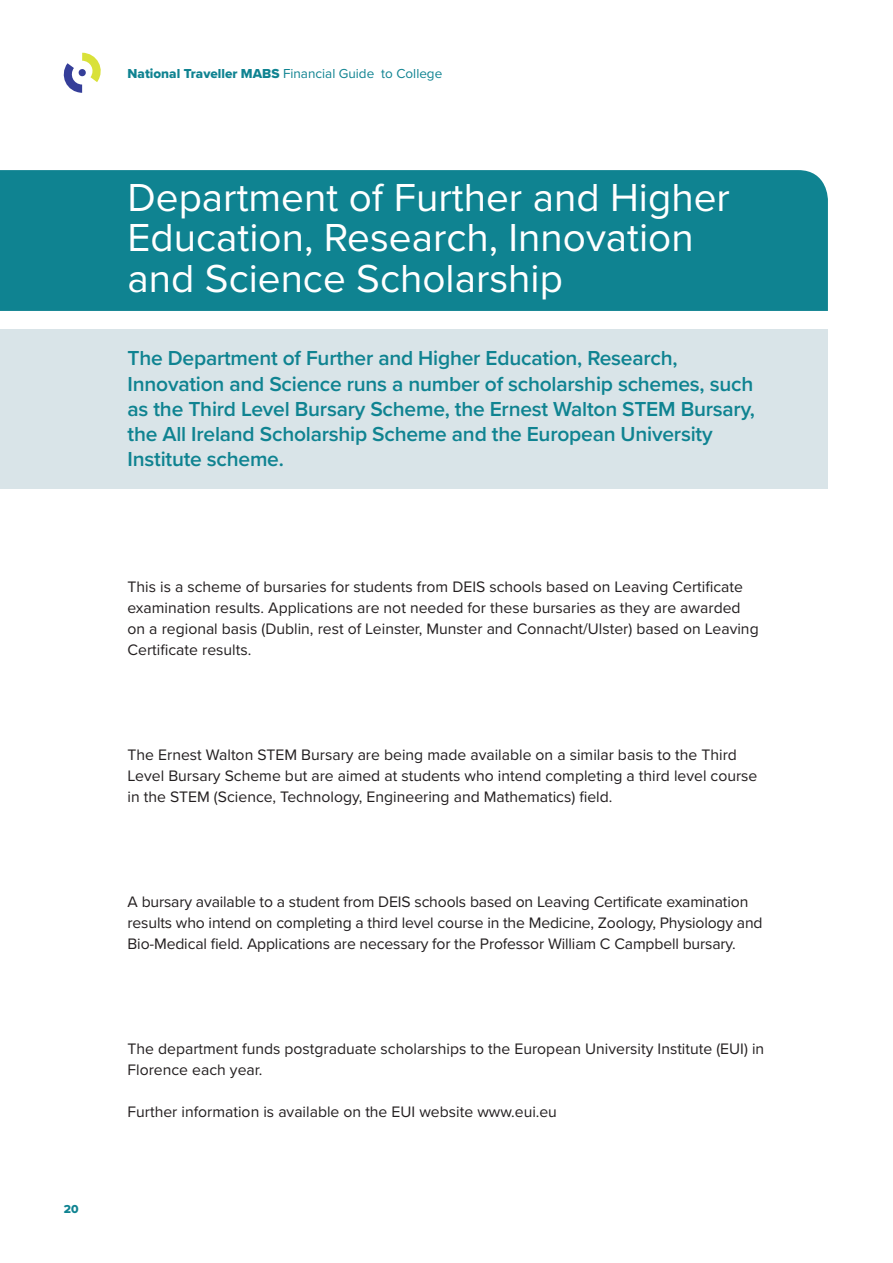
<style>
.page{position:relative;width:893px;height:1263px;background:#fff}
.page>*{position:absolute;margin:0;border:0;box-sizing:border-box;transform-origin:0 0}
.t1{font:40.5px/40.5px "Proxima Nova";color:#fff}
.t2{font:600 21px/25.2px "Proxima Nova";letter-spacing:-.01em;color:#0f8391}
.t3{font:15.75px/21px "Proxima Nova";color:#231f20}
.t4{font:13.5px "Proxima Nova";color:#0f8391}
.t5{font:12px "Proxima Nova Extrabld";color:#0f8391}
.s1{font-family:"Proxima Nova Extrabld"}
</style>
<div class="page">
<svg style="left:63px;top:53px;width:38px;height:40px"></svg>
<div style="left:0;top:330px;width:828px;height:159px;background:#d9e4e8"></div>
<div style="left:0;top:170px;width:828px;height:141px;background:#0f8391"></div>
<p class="t5" style="left:64px;top:1204px;width:16px">20</p>
<p class="t4" style="left:128px;top:68px;width:316px"><span class="s1">National Traveller MABS</span> Financial Guide to College</p>
<h1 class="t1" style="left:128px;top:179px;width:604px">Department of Further and Higher<br>Education, Research, Innovation and Science Scholarship</h1>
<p class="t2" style="left:128px;top:347px;width:629px">The Department of Further and Higher Education, Research, Innovation and Science runs a number of scholarship schemes, such as the Third Level Bursary Scheme, the Ernest Walton STEM Bursary, the All Ireland Scholarship Scheme and the European University Institute scheme.</p>
<p class="t3" style="left:128px;top:577px;width:633px">This is a scheme of bursaries for students from DEIS schools based on Leaving Certificate examination results. Applications are not needed for these bursaries as they are awarded on a regional basis (Dublin, rest of Leinster, Munster and Connacht/Ulster) based on Leaving Certificate results.</p>
<p class="t3" style="left:128px;top:745px;width:631px">The Ernest Walton STEM Bursary are being made available on a similar basis to the Third<br>Level Bursary Scheme but are aimed at students who intend completing a third level course in the STEM (Science, Technology, Engineering and Mathematics) field.</p>
<p class="t3" style="left:128px;top:892px;width:637px">A bursary available to a student from DEIS schools based on Leaving Certificate examination results who intend on completing a third level course in the Medicine, Zoology, Physiology and<br>Bio-Medical field. Applications are necessary for the Professor William C Campbell bursary.</p>
<p class="t3" style="left:128px;top:1039px;width:638px">The department funds postgraduate scholarships to the European University Institute (EUI) in<br>Florence each year.</p>
<p class="t3" style="left:128px;top:1102px;width:431px">Further information is available on the EUI website www.eui.eu</p>
</div>
